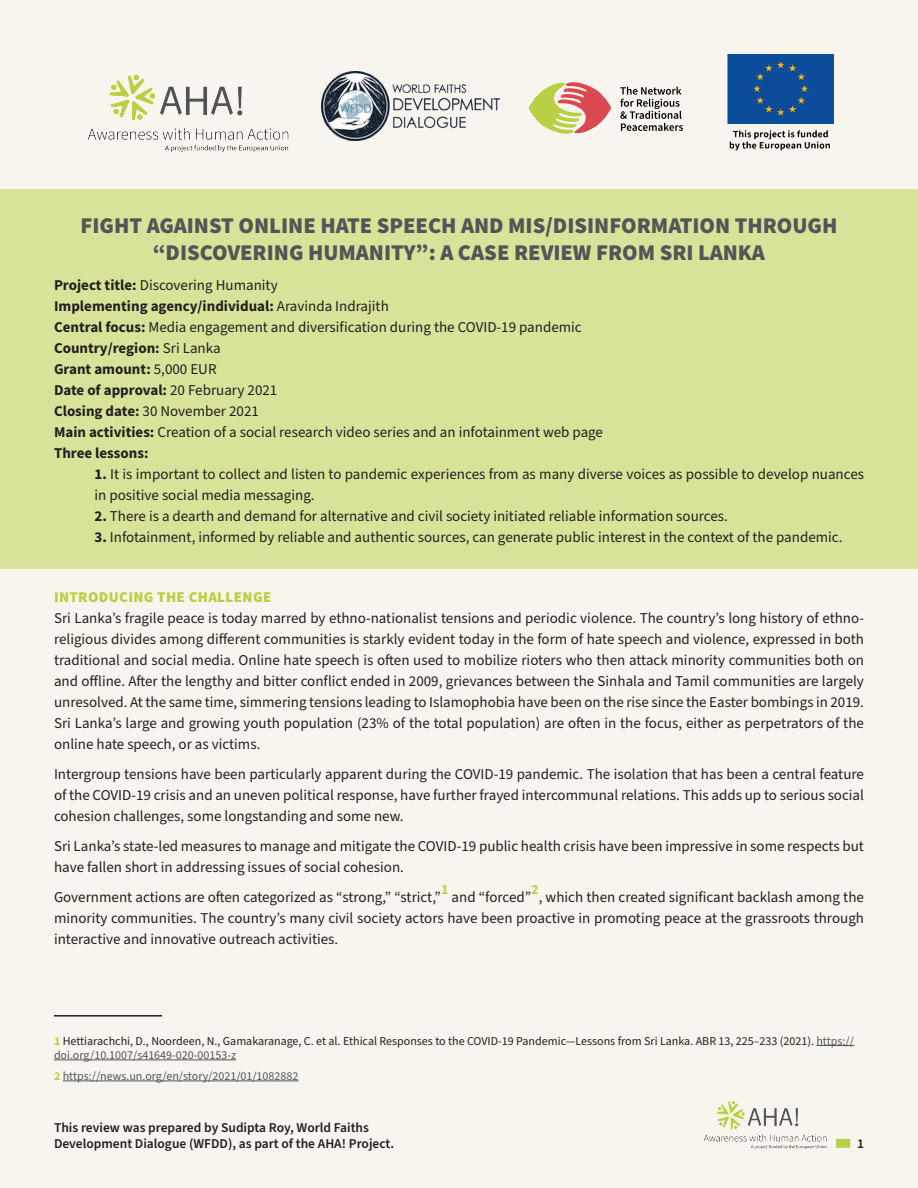
<style>
.page{position:relative;width:918px;height:1188px;background:#f8f5ef}
.page>*{position:absolute;margin:0;border:0;box-sizing:border-box;transform-origin:0 0}
.t1{font:22.5px/27px "Source Sans Variable";color:#525658;text-align:center}
.t2{font:15px/21px "Source Sans Pro";color:#231f20;text-align:justify}
.t3{font:700 15px "Source Sans Pro";color:#231f20}
.t4{font:15px "Source Sans Variable";letter-spacing:.025em;color:#bacf44}
.t5{font:700 13.95px "Source Sans Pro";color:#bacf44}
.t6{font:600 13.5px/16.2px "Source Sans Pro";color:#231f20}
.t7{font:12px/14.4px "Source Sans Pro";color:#231f20}
.t8{font:12px "Source Sans Pro";color:#525658}
.s1{font-weight:700}
.s2{font-weight:400}
.s3{font-weight:700;color:#bacf44}
.s4{color:#525658}
</style>
<div class="page">
<img style="left:703px;top:1100px;width:124px;height:49px">
<div style="left:836px;top:1139px;width:14px;height:9px;background:#bacf44"></div>
<img style="left:88px;top:74px;width:201px;height:78px">
<img style="left:322px;top:72px;width:178px;height:68px">
<img style="left:727px;top:54px;width:108px;height:97px">
<div style="left:0;top:189px;width:918px;height:379px;background:#d9e299"></div>
<hr style="left:54px;top:1015px;width:108px;height:2px;background:#231f20">
<hr style="left:816px;top:1045px;width:38px;height:1px;background:#525658">
<hr style="left:54px;top:1060px;width:182px;height:1px;background:#525658">
<hr style="left:63px;top:1081px;width:235px;height:1px;background:#525658">
<svg style="left:529px;top:82px;width:82px;height:52px"></svg>
<svg style="left:620px;top:87px;width:63px;height:44px"></svg>
<p class="t1" style="left:80px;top:212px;width:759px">FIGHT AGAINST ONLINE HATE SPEECH AND MIS/DISINFORMATION THROUGH “DISCOVERING HUMANITY”: A CASE REVIEW FROM SRI LANKA</p>
<p class="t2" style="left:54px;top:275px;width:225px"><span class="s1">Project title:</span> Discovering Humanity</p>
<p class="t3" style="left:54px;top:296px;width:336px">Implementing agency/individual: <span class="s2">Aravinda Indrajith</span></p>
<p class="t2" style="left:54px;top:317px;width:529px"><span class="s1">Central focus:</span> Media engagement and diversification during the COVID-19 pandemic</p>
<p class="t3" style="left:54px;top:338px;width:168px">Country/region: <span class="s2">Sri Lanka</span></p>
<p class="t3" style="left:54px;top:359px;width:164px">Grant amount: <span class="s2">5,000 EUR</span></p>
<p class="t3" style="left:54px;top:380px;width:225px">Date of approval: <span class="s2">20 February 2021</span></p>
<p class="t2" style="left:54px;top:401px;width:206px"><span class="s1">Closing date:</span> 30 November 2021</p>
<p class="t2" style="left:54px;top:422px;width:551px"><span class="s1">Main activities:</span> Creation of a social research video series and an infotainment web page</p>
<p class="t3" style="left:54px;top:443px;width:96px">Three lessons:</p>
<p class="t2" style="left:94px;top:464px;width:771px"><span class="s1">1.</span> It is important to collect and listen to pandemic experiences from as many diverse voices as possible to develop nuances in positive social media messaging.</p>
<p class="t2" style="left:94px;top:506px;width:635px"><span class="s1">2.</span> There is a dearth and demand for alternative and civil society initiated reliable information sources.</p>
<p class="t2" style="left:94px;top:527px;width:750px"><span class="s1">3.</span> Infotainment, informed by reliable and authentic sources, can generate public interest in the context of the pandemic.</p>
<p class="t4" style="left:54px;top:588px;width:219px">INTRODUCING THE CHALLENGE</p>
<p class="t2" style="left:54px;top:608px;width:812px">Sri Lanka’s fragile peace is today marred by ethno-nationalist tensions and periodic violence. The country’s long history of ethno&shy;religious divides among different communities is starkly evident today in the form of hate speech and violence, expressed in both traditional and social media. Online hate speech is often used to mobilize rioters who then attack minority communities both on and offline. After the lengthy and bitter conflict ended in 2009, grievances between the Sinhala and Tamil communities are largely unresolved. At the same time, simmering tensions leading to Islamophobia have been on the rise since the Easter bombings in 2019.<br>Sri Lanka’s large and growing youth population (23% of the total population) are often in the focus, either as perpetrators of the online hate speech, or as victims.</p>
<p class="t2" style="left:54px;top:764px;width:812px">Intergroup tensions have been particularly apparent during the COVID-19 pandemic. The isolation that has been a central feature of the COVID-19 crisis and an uneven political response, have further frayed intercommunal relations. This adds up to serious social cohesion challenges, some longstanding and some new.</p>
<p class="t2" style="left:54px;top:836px;width:812px">Sri Lanka’s state-led measures to manage and mitigate the COVID-19 public health crisis have been impressive in some respects but have fallen short in addressing issues of social cohesion.</p>
<p class="t2" style="left:54px;top:887px;width:389px">Government actions are often categorized as “strong,” “strict,”</p>
<p class="t5" style="left:531px;top:880px;width:9px">2</p>
<p class="t2" style="left:54px;top:887px;width:812px;text-indent:485px">, which then created significant backlash among the minority communities. The country’s many civil society actors have been proactive in promoting peace at the grassroots through interactive and innovative outreach activities.</p>
<p class="t5" style="left:441px;top:880px;width:9px">1</p>
<p class="t2" style="left:452px;top:887px;width:81px">and “forced”</p>
<p class="t7" style="left:54px;top:1034px;width:801px"><span class="s3">1</span> Hettiarachchi, D., Noordeen, N., Gamakaranage, C. et al. Ethical Responses to the COVID-19 Pandemic—Lessons from Sri Lanka. ABR 13, 225–233 (2021). <span class="s4">https:// doi.org/10.1007/s41649-020-00153-z</span></p>
<p class="t8" style="left:54px;top:1068px;width:246px"><span class="s3">2</span> https://news.un.org/en/story/2021/01/1082882</p>
<p class="t6" style="left:54px;top:1119px;width:342px">This review was prepared by Sudipta Roy, World Faiths<br>Development Dialogue (WFDD), as part of the AHA! Project.</p>
<p class="t6" style="left:857px;top:1136px;width:8px">1</p>
</div>
